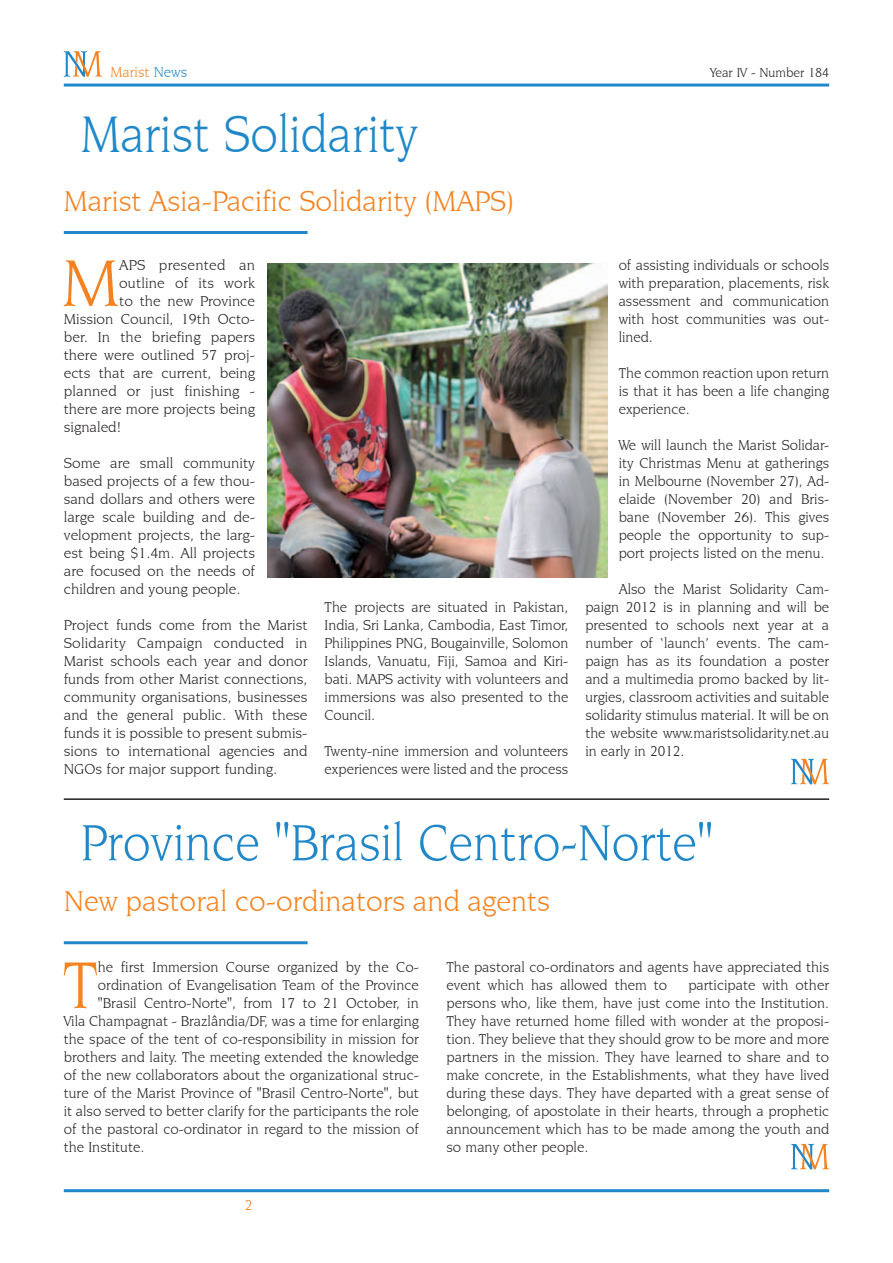
<style>
.page{position:relative;width:893px;height:1263px;background:#fff}
.page>*{position:absolute;margin:0;border:0;box-sizing:border-box;transform-origin:0 0}
.t1{font:70.2px "Novarese IT Cby BT";color:#f58220}
.t2{font:54px "Novarese IT Cby BT";color:#2088c9;scale:.93 1}
.t3{font:54px "Novarese IT Cby BT";color:#2088c9;scale:.92 1}
.t4{font:30px "Novarese IT Cby BT";color:#f58220}
.t5{font:15px/18px "Novarese IT Cby BT";color:#231f20;text-align:justify}
.t6{font:15px "Novarese IT Cby BT";color:#f58220}
.t7{font:13.5px "Novarese IT Cby BT";color:#231f20}
.s1{color:#2088c9}
</style>
<div class="page">
<hr style="left:64px;top:84px;width:765px;height:3px;background:#2088c9">
<hr style="left:64px;top:1189px;width:765px;height:3px;background:#2088c9">
<svg style="left:64px;top:51px;width:38px;height:26px"></svg>
<hr style="left:64px;top:231px;width:244px;height:3px;background:#2088c9">
<img style="left:268px;top:264px;width:340px;height:313px">
<svg style="left:791px;top:759px;width:38px;height:25px"></svg>
<hr style="left:64px;top:798px;width:765px;height:2px;background:#231f20">
<hr style="left:64px;top:941px;width:244px;height:3px;background:#2088c9">
<svg style="left:791px;top:1144px;width:38px;height:25px"></svg>
<p class="t6" style="left:111px;top:63px;width:78px">Marist <span class="s1">News</span></p>
<p class="t7" style="left:710px;top:64px;width:120px">Year IV - Number 184</p>
<h2 class="t3" style="left:81px;top:102px;width:368px">Marist Solidarity</h2>
<h3 class="t4" style="left:64px;top:184px;width:452px">Marist Asia-Pacific Solidarity (MAPS)</h3>
<h1 class="t1" style="left:62px;top:241px;width:59px">M</h1>
<p class="t5" style="left:119px;top:256px;width:137px">APS presented an</p>
<p class="t5" style="left:119px;top:274px;width:137px">outline of its work</p>
<p class="t5" style="left:119px;top:292px;width:137px">to the new Province</p>
<p class="t5" style="left:64px;top:310px;width:193px">Mission Council, 19th Octo-</p>
<p class="t5" style="left:64px;top:328px;width:193px">ber. In the briefing papers</p>
<p class="t5" style="left:64px;top:346px;width:193px">there were outlined 57 proj-</p>
<p class="t5" style="left:64px;top:364px;width:193px">ects that are current, being</p>
<p class="t5" style="left:64px;top:382px;width:193px">planned or just finishing -</p>
<p class="t5" style="left:64px;top:400px;width:193px">there are more projects being</p>
<p class="t5" style="left:64px;top:418px;width:59px">signaled!</p>
<p class="t5" style="left:64px;top:454px;width:193px">Some are small community based projects of a few thou&shy;sand dollars and others were large scale building and de&shy;velopment projects, the larg&shy;est being $1.4m. All projects are focused on the needs of children and young people.</p>
<p class="t5" style="left:64px;top:616px;width:245px">Project funds come from the Marist Solidarity Campaign conducted in Marist schools each year and donor funds from other Marist connections, community organisations, businesses and the general public. With these funds it is possible to present submis&shy;sions to international agencies and NGOs for major support funding.</p>
<p class="t5" style="left:325px;top:598px;width:245px">The projects are situated in Pakistan, India, Sri Lanka, Cambodia, East Timor, Philippines PNG, Bougainville, Solomon Islands, Vanuatu, Fiji, Samoa and Kiri&shy;bati. MAPS activity with volunteers and immersions was also presented to the Council.</p>
<p class="t5" style="left:325px;top:742px;width:245px">Twenty-nine immersion and volunteers experiences were listed and the process</p>
<p class="t5" style="left:619px;top:256px;width:212px">of assisting individuals or schools with preparation, placements, risk assessment and communication with host communities was out&shy;lined.</p>
<p class="t5" style="left:619px;top:364px;width:212px">The common reaction upon return is that it has been a life changing experience.</p>
<p class="t5" style="left:619px;top:436px;width:212px">We will launch the Marist Solidar&shy;ity Christmas Menu at gatherings in Melbourne (November 27), Ad&shy;elaide (November 20) and Bris&shy;bane (November 26). This gives people the opportunity to sup&shy;port projects listed on the menu.</p>
<p class="t5" style="left:585px;top:580px;width:245px;text-indent:33px">Also the Marist Solidarity Cam&shy;paign 2012 is in planning and will be presented to schools next year at a number of ‘launch’ events. The cam&shy;paign has as its foundation a poster and a multimedia promo backed by lit&shy;urgies, classroom activities and suitable solidarity stimulus material. It will be on the website www.maristsolidarity.net.au in early in 2012.</p>
<h2 class="t2" style="left:81px;top:811px;width:682px">Province "Brasil Centro-Norte"</h2>
<h3 class="t4" style="left:64px;top:883px;width:488px">New pastoral co-ordinators and agents</h3>
<h1 class="t1" style="left:63px;top:943px;width:37px">T</h1>
<p class="t5" style="left:98px;top:958px;width:322px">he first Immersion Course organized by the Co-</p>
<p class="t5" style="left:98px;top:976px;width:322px">ordination of Evangelisation Team of the Province</p>
<p class="t5" style="left:98px;top:994px;width:322px">"Brasil Centro-Norte", from 17 to 21 October, in</p>
<p class="t5" style="left:64px;top:1012px;width:357px">Vila Champagnat - Brazlândia/DF, was a time for enlarging</p>
<p class="t5" style="left:64px;top:1030px;width:357px">the space of the tent of co-responsibility in mission for</p>
<p class="t5" style="left:64px;top:1048px;width:357px">brothers and laity. The meeting extended the knowledge</p>
<p class="t5" style="left:64px;top:1066px;width:357px">of the new collaborators about the organizational struc-</p>
<p class="t5" style="left:64px;top:1084px;width:357px">ture of the Marist Province of "Brasil Centro-Norte", but</p>
<p class="t5" style="left:64px;top:1102px;width:357px">it also served to better clarify for the participants the role</p>
<p class="t5" style="left:64px;top:1120px;width:357px">of the pastoral co-ordinator in regard to the mission of</p>
<p class="t5" style="left:64px;top:1138px;width:82px">the Institute.</p>
<p class="t6" style="left:245px;top:1196px;width:9px">2</p>
<p class="t5" style="left:446px;top:958px;width:384px">The pastoral co-ordinators and agents have appreciated this event which has allowed them to</p>
<p class="t5" style="left:446px;top:976px;width:384px;text-indent:242px">participate with other persons who, like them, have just come into the Institution.<br>They have returned home filled with wonder at the proposi&shy;tion. They believe that they should grow to be more and more partners in the mission. They have learned to share and to make concrete, in the Establishments, what they have lived during these days. They have departed with a great sense of belonging, of apostolate in their hearts, through a prophetic announcement which has to be made among the youth and so many other people.</p>
</div>
